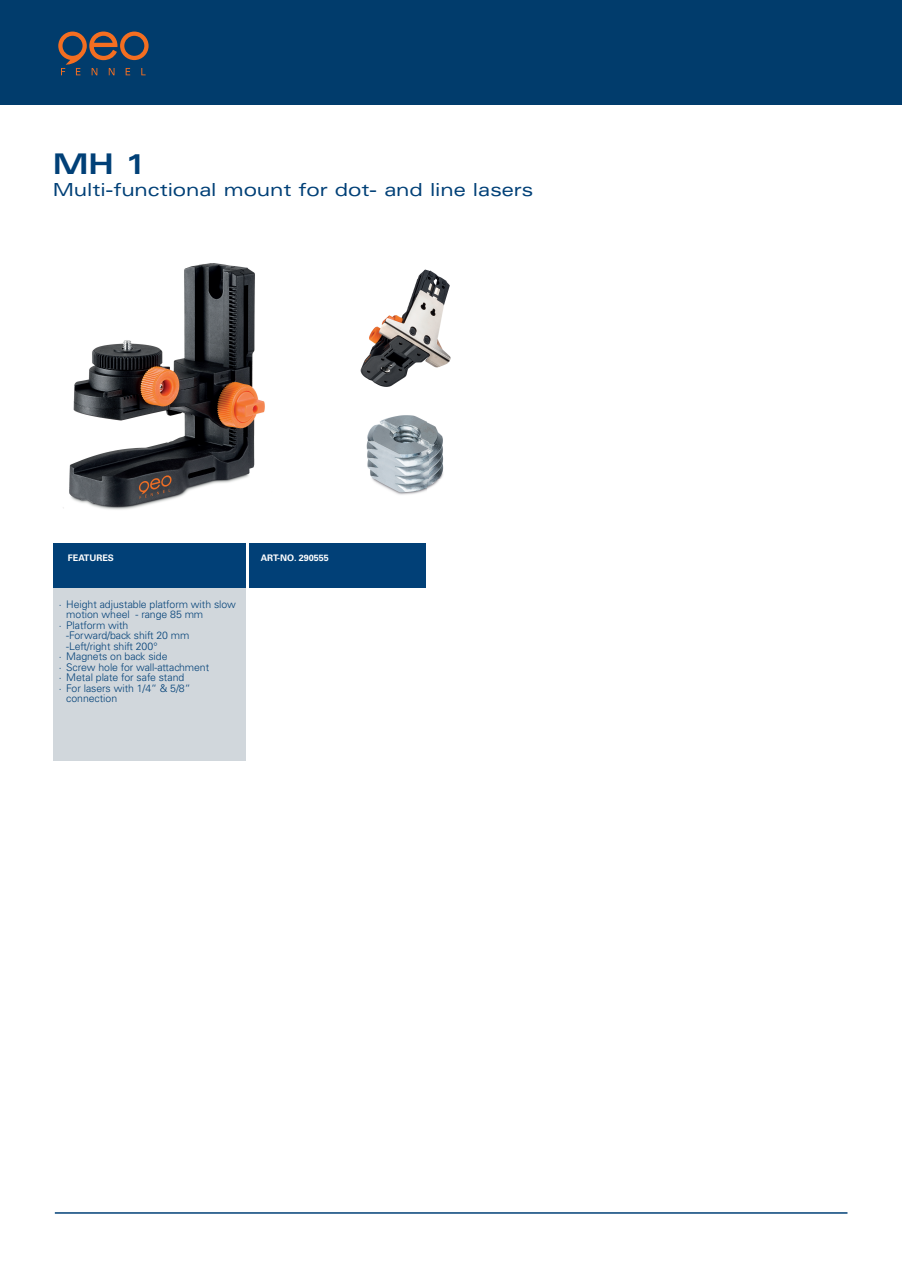
<style>
.page{position:relative;width:902px;height:1272px;background:#fff}
.page>*{position:absolute;margin:0;border:0;box-sizing:border-box;transform-origin:0 0}
.t1{font:700 expanded 28.5px "Univers LT Std";color:#014077}
.t2{font:expanded 18px "Univers LT Std";letter-spacing:-.005em;color:#014077}
.t3{font:300 10.5px "Univers LT Std";letter-spacing:-.005em;color:#014077}
.t4{font:700 9px "Univers LT Std";color:#fff}
</style>
<div class="page">
<div style="left:0;top:0;width:901px;height:104px;background:#013c6c"></div>
<svg style="left:58px;top:32px;width:90px;height:43px"></svg>
<img style="left:63px;top:263px;width:202px;height:247px">
<img style="left:360px;top:269px;width:91px;height:118px">
<img style="left:366px;top:415px;width:78px;height:80px">
<div style="left:53px;top:587px;width:192px;height:174px;background:#d1d7dc"></div>
<div style="left:53px;top:543px;width:192px;height:44px;background:#014077"></div>
<hr style="left:55px;top:1212px;width:792px;height:1px;background:#014077">
<div style="left:249px;top:543px;width:176px;height:44px;background:#014077"></div>
<h1 class="t1" style="left:53px;top:147px;width:95px">MH 1</h1>
<h2 class="t2" style="left:53px;top:179px;width:482px">Multi-functional mount for dot- and line lasers</h2>
<p class="t4" style="left:68px;top:552px;width:48px">FEATURES</p>
<p class="t3" style="left:59px;top:597px;width:178px">· Height adjustable platform with slow</p>
<p class="t3" style="left:66px;top:608px;width:138px">motion wheel - range 85 mm</p>
<p class="t3" style="left:59px;top:618px;width:71px">· Platform with</p>
<p class="t3" style="left:66px;top:629px;width:125px">-Forward/back shift 20 mm</p>
<p class="t3" style="left:66px;top:639px;width:93px">-Left/right shift 200°</p>
<p class="t3" style="left:59px;top:650px;width:110px">· Magnets on back side</p>
<p class="t3" style="left:59px;top:660px;width:152px">· Screw hole for wall-attachment</p>
<p class="t3" style="left:59px;top:671px;width:127px">· Metal plate for safe stand</p>
<p class="t3" style="left:59px;top:681px;width:133px">· For lasers with 1/4“ &amp; 5/8“</p>
<p class="t3" style="left:66px;top:692px;width:52px">connection</p>
<p class="t4" style="left:261px;top:552px;width:70px">ART-NO. 290555</p>
</div>
